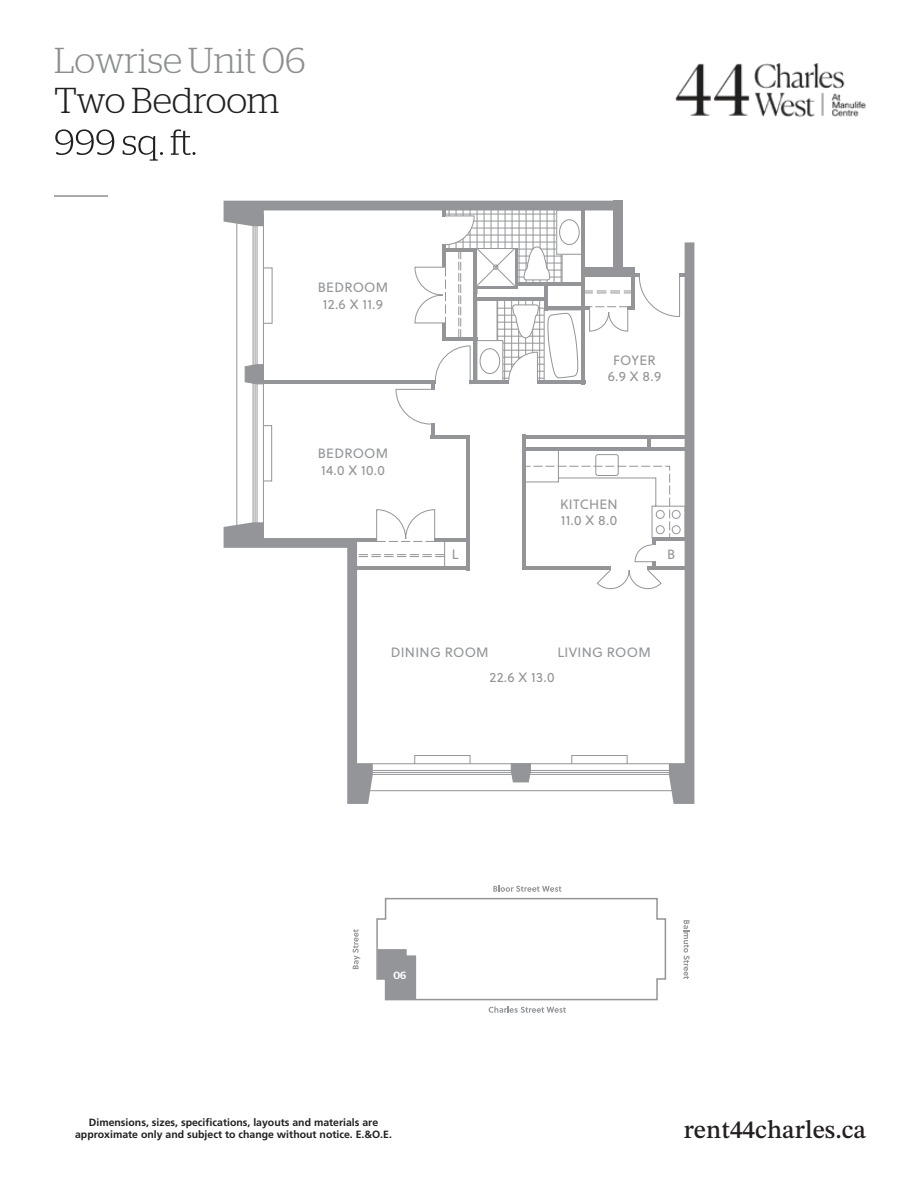
<style>
.page{position:relative;width:918px;height:1188px;background:#fff}
.page>*{position:absolute;margin:0;border:0;box-sizing:border-box;transform-origin:0 0}
.t1{font:300 36px "Stag";color:#8c8f90}
.t2{font:300 36px "Stag";color:#231f1f}
.t3{font:25.5px "STIX Two Text";color:#231f20}
.t4{font:13.5px/16.5px "Soleil";letter-spacing:.02em;color:#939598}
.t5{font:700 10.5px/12.6px "Frutiger LT Std";color:#231f20;text-align:center}
.t6{font:500 10.5px "Stag";color:#fff}
</style>
<div class="page">
<svg style="left:55px;top:129px;width:141px;height:32px"></svg>
<hr style="left:54px;top:195px;width:54px;height:2px;background:#8c8f90">
<svg style="left:224px;top:201px;width:470px;height:603px"></svg>
<svg style="left:376px;top:885px;width:291px;height:128px"></svg>
<svg style="left:684px;top:920px;width:6px;height:59px"></svg>
<svg style="left:353px;top:929px;width:8px;height:40px"></svg>
<img style="left:675px;top:63px;width:191px;height:54px">
<h1 class="t1" style="left:54px;top:34px;width:253px">Lowrise Unit 06</h1>
<h1 class="t2" style="left:54px;top:74px;width:227px">Two Bedroom</h1>
<p class="t4" style="left:318px;top:279px;width:72px;text-align:center">BEDROOM<br>12.6 X 11.9</p>
<p class="t4" style="left:318px;top:445px;width:72px">BEDROOM<br>14.0 X 10.0</p>
<p class="t4" style="left:608px;top:351px;width:55px;text-align:center">FOYER<br>6.9 X 8.9</p>
<p class="t4" style="left:560px;top:495px;width:59px">KITCHEN<br>11.0 X 8.0</p>
<p class="t4" style="left:452px;top:545px;width:8px">L</p>
<p class="t4" style="left:667px;top:545px;width:10px">B</p>
<p class="t4" style="left:391px;top:643px;width:99px">DINING ROOM</p>
<p class="t4" style="left:558px;top:643px;width:95px">LIVING ROOM</p>
<p class="t4" style="left:490px;top:669px;width:66px">22.6 X 13.0</p>
<p class="t6" style="left:393px;top:967px;width:14px">06</p>
<p class="t5" style="left:75px;top:1116px;width:318px">Dimensions, sizes, specifications, layouts and materials are approximate only and subject to change without notice. E.&amp;O.E.</p>
<h2 class="t3" style="left:684px;top:1111px;width:184px">rent44charles.ca</h2>
</div>
